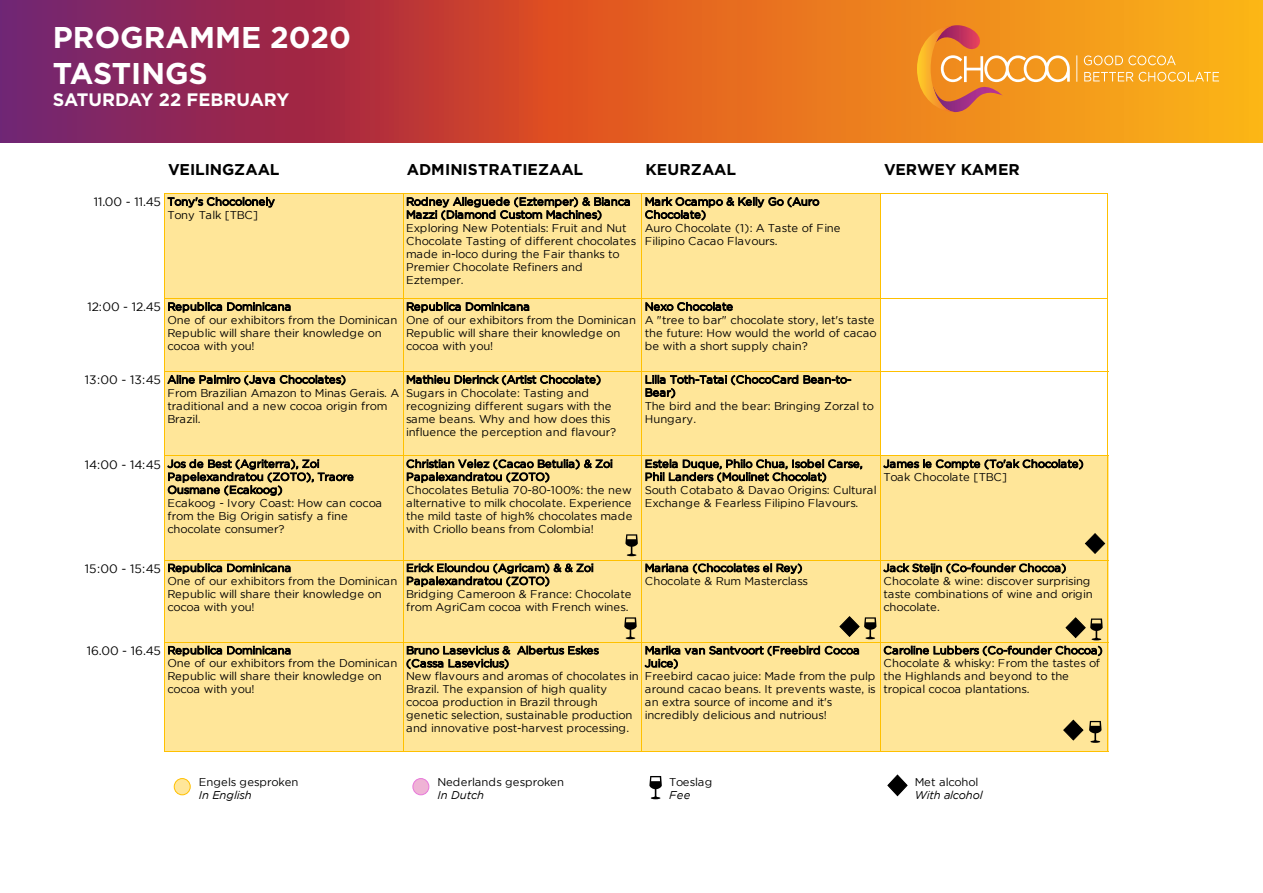
<style>
.page{position:relative;width:1263px;height:893px;background:#fff}
.page>*{position:absolute;margin:0;border:0;box-sizing:border-box;transform-origin:0 0}
.t1{font:700 30px/36px "Gotham";color:#fff}
.t2{font:700 18px "Gotham";color:#fff}
.t3{font:700 15.6px "Gotham";letter-spacing:-.005em;color:#000}
.t4{font:11.25px/13px "Gotham";letter-spacing:-.02em;color:#000}
.t5{font:11.25px/13px "Gotham";color:#000}
.t6{font:11.25px "Gotham";letter-spacing:.025em;color:#000}
.t7{font:italic 11.25px "Gotham";letter-spacing:-.015em;color:#000}
.t8{font:italic 11.25px "Gotham";letter-spacing:-.035em;color:#000}
.t9{font:10.95px/13px "Gotham";letter-spacing:-.02em;color:#000}
.t10{font:10.95px/13px "Gotham";color:#000}
.s1{font-size:12.15px}
</style>
<div class="page">
<svg style="left:0;top:0;width:1263px;height:142px;background:#c85932"></svg>
<svg style="left:1084px;top:55px;width:92px;height:10px"></svg>
<svg style="left:1084px;top:72px;width:49px;height:9px"></svg>
<svg style="left:1139px;top:72px;width:80px;height:10px"></svg>
<svg style="left:1076px;top:55px;width:1px;height:27px"></svg>
<svg style="left:917px;top:25px;width:153px;height:88px;background:#ed9335"></svg>
<div style="left:164px;top:193px;width:717px;height:263px;background:#ffe699"></div>
<div style="left:164px;top:456px;width:944px;height:295px;background:#ffe699"></div>
<hr style="left:165px;top:193px;width:238px;height:1px;background:#ffc000">
<hr style="left:164px;top:193px;width:1px;height:106px;background:#ffc000">
<hr style="left:165px;top:298px;width:238px;height:1px;background:#ffc000">
<hr style="left:403px;top:194px;width:1px;height:104px;background:#ffc000">
<hr style="left:164px;top:299px;width:1px;height:452px;background:#ffc000">
<hr style="left:403px;top:298px;width:1px;height:453px;background:#ffc000">
<hr style="left:641px;top:194px;width:1px;height:557px;background:#ffc000">
<hr style="left:880px;top:194px;width:1px;height:557px;background:#ffc000">
<hr style="left:1107px;top:194px;width:1px;height:557px;background:#ffc000">
<hr style="left:403px;top:193px;width:705px;height:1px;background:#ffc000">
<hr style="left:403px;top:298px;width:705px;height:1px;background:#ffc000">
<hr style="left:165px;top:371px;width:943px;height:1px;background:#ffc000">
<hr style="left:165px;top:456px;width:943px;height:1px;background:#ffc000">
<hr style="left:165px;top:560px;width:943px;height:1px;background:#ffc000">
<hr style="left:165px;top:642px;width:943px;height:1px;background:#ffc000">
<hr style="left:165px;top:751px;width:943px;height:1px;background:#ffc000">
<svg style="left:625px;top:534px;width:13px;height:22px"></svg>
<svg style="left:624px;top:617px;width:13px;height:22px"></svg>
<svg style="left:1085px;top:533px;width:21px;height:21px"></svg>
<svg style="left:1063px;top:719px;width:39px;height:24px"></svg>
<svg style="left:839px;top:616px;width:38px;height:23px"></svg>
<div style="left:174px;top:778px;width:16px;height:17px;background:#ffe699;border-radius:50%"></div>
<div style="left:174px;top:778px;width:17px;height:17px;border:1px solid #ffc000;border-radius:50%"></div>
<div style="left:413px;top:778px;width:16px;height:17px;background:#efb3d5;border-radius:50%"></div>
<div style="left:412px;top:778px;width:17px;height:17px;border:1px solid #e878da;border-radius:50%"></div>
<svg style="left:1065px;top:617px;width:38px;height:23px"></svg>
<svg style="left:887px;top:774px;width:21px;height:23px"></svg>
<svg style="left:649px;top:776px;width:13px;height:23px"></svg>
<h1 class="t1" style="left:53px;top:20px;width:300px">PROGRAMME 2020<br>TASTINGS</h1>
<h2 class="t2" style="left:53px;top:88px;width:238px">SATURDAY 22 FEBRUARY</h2>
<h3 class="t3" style="left:168px;top:159px;width:113px">VEILINGZAAL</h3>
<h3 class="t3" style="left:407px;top:159px;width:178px">ADMINISTRATIEZAAL</h3>
<h3 class="t3" style="left:646px;top:159px;width:92px">KEURZAAL</h3>
<h3 class="t3" style="left:884px;top:159px;width:137px">VERWEY KAMER</h3>
<p class="t9" style="left:94px;top:195px;width:183px"><span class="s1">11.00 - 11.45</span> Tony's Chocolonely</p>
<p class="t4" style="left:167px;top:208px;width:92px">Tony Talk [TBC]</p>
<p class="t9" style="left:406px;top:195px;width:226px">Rodney Alleguede (Eztemper) &amp; Bianca<br>Mazzi (Diamond Custom Machines)</p>
<p class="t4" style="left:406px;top:221px;width:232px">Exploring New Potentials: Fruit and Nut<br>Chocolate Tasting of different chocolates made in-loco during the Fair thanks to<br>Premier Chocolate Refiners and<br>Eztemper.</p>
<p class="t9" style="left:645px;top:195px;width:176px">Mark Ocampo &amp; Kelly Go (Auro<br>Chocolate)</p>
<p class="t4" style="left:645px;top:221px;width:197px">Auro Chocolate (1): A Taste of Fine<br>Filipino Cacao Flavours.</p>
<p class="t9" style="left:88px;top:300px;width:205px"><span class="s1">12:00 - 12.45</span> Republica Dominicana</p>
<p class="t4" style="left:167px;top:313px;width:231px">One of our exhibitors from the Dominican<br>Republic will share their knowledge on cocoa with you!</p>
<p class="t9" style="left:406px;top:300px;width:125px">Republica Dominicana</p>
<p class="t4" style="left:406px;top:313px;width:231px">One of our exhibitors from the Dominican<br>Republic will share their knowledge on cocoa with you!</p>
<p class="t9" style="left:85px;top:373px;width:262px"><span class="s1">13:00 - 13:45</span> Aline Palmiro (Java Chocolates)</p>
<p class="t4" style="left:167px;top:386px;width:233px">From Brazilian Amazon to Minas Gerais. A traditional and a new cocoa origin from<br>Brazil.</p>
<p class="t9" style="left:406px;top:373px;width:196px">Mathieu Dierinck (Artist Chocolate)</p>
<p class="t5" style="left:406px;top:386px;width:212px">Sugars in Chocolate: Tasting and recognizing different sugars with the same beans. Why and how does this influence the perception and flavour?</p>
<p class="t9" style="left:167px;top:457px;width:188px;text-indent:-82px"><span class="s1">14:00 - 14:45</span> Jos de Best (Agriterra), Zoi<br>Papelexandratou (ZOTO), Traore<br>Ousmane (Ecakoog)</p>
<p class="t4" style="left:167px;top:496px;width:216px">Ecakoog - Ivory Coast: How can cocoa from the Big Origin satisfy a fine chocolate consumer?</p>
<p class="t10" style="left:406px;top:457px;width:208px">Christian Velez (Cacao Betulia) &amp; Zoi<br>Papalexandratou (ZOTO)</p>
<p class="t4" style="left:406px;top:483px;width:228px;text-align:justify">Chocolates Betulia 70-80-100%: the new alternative to milk chocolate. Experience the mild taste of high% chocolates made with Criollo beans from Colombia!</p>
<p class="t9" style="left:645px;top:300px;width:90px">Nexo Chocolate</p>
<p class="t4" style="left:645px;top:313px;width:234px">A "tree to bar" chocolate story, let's taste the future: How would the world of cacao be with a short supply chain?</p>
<p class="t9" style="left:645px;top:373px;width:208px">Lilla Toth-Tatai (ChocoCard Bean-to-<br>Bear)</p>
<p class="t5" style="left:645px;top:399px;width:231px">The bird and the bear: Bringing Zorzal to<br>Hungary.</p>
<p class="t10" style="left:645px;top:457px;width:219px">Estela Duque, Philo Chua, Isobel Carse,<br>Phil Landers (Moulinet Chocolat)</p>
<p class="t5" style="left:645px;top:483px;width:233px">South Cotabato &amp; Davao Origins: Cultural<br>Exchange &amp; Fearless Filipino Flavours.</p>
<p class="t9" style="left:883px;top:457px;width:202px">James le Compte (To'ak Chocolate)</p>
<p class="t4" style="left:883px;top:470px;width:125px">Toak Chocolate [TBC]</p>
<p class="t9" style="left:85px;top:561px;width:208px"><span class="s1">15:00 - 15:45</span> Republica Dominicana</p>
<p class="t4" style="left:167px;top:574px;width:231px">One of our exhibitors from the Dominican<br>Republic will share their knowledge on cocoa with you!</p>
<p class="t10" style="left:406px;top:561px;width:189px">Erick Eloundou (Agricam) &amp; &amp; Zoi<br>Papalexandratou (ZOTO)</p>
<p class="t4" style="left:406px;top:587px;width:227px">Bridging Cameroon &amp; France: Chocolate from AgriCam cocoa with French wines.</p>
<p class="t9" style="left:645px;top:561px;width:159px">Mariana (Chocolates el Rey)</p>
<p class="t4" style="left:645px;top:574px;width:165px">Chocolate &amp; Rum Masterclass</p>
<p class="t9" style="left:883px;top:561px;width:184px">Jack Steijn (Co-founder Chocoa)</p>
<p class="t4" style="left:883px;top:574px;width:211px">Chocolate &amp; wine: discover surprising taste combinations of wine and origin chocolate.</p>
<p class="t9" style="left:87px;top:644px;width:206px"><span class="s1">16.00 - 16.45</span> Republica Dominicana</p>
<p class="t4" style="left:167px;top:657px;width:231px">One of our exhibitors from the Dominican<br>Republic will share their knowledge on cocoa with you!</p>
<p class="t9" style="left:406px;top:644px;width:194px">Bruno Lasevicius &amp; Albertus Eskes (Cassa Lasevicius)</p>
<p class="t4" style="left:406px;top:670px;width:234px">New flavours and aromas of chocolates in Brazil. The expansion of high quality cocoa production in Brazil through genetic selection, sustainable production and innovative post-harvest processing.</p>
<p class="t9" style="left:645px;top:644px;width:216px">Marika van Santvoort (Freebird Cocoa<br>Juice)</p>
<p class="t4" style="left:645px;top:670px;width:233px">Freebird cacao juice: Made from the pulp around cacao beans. It prevents waste, is an extra source of income and it's incredibly delicious and nutrious!</p>
<p class="t10" style="left:883px;top:644px;width:221px">Caroline Lubbers (Co-founder Chocoa)</p>
<p class="t4" style="left:883px;top:657px;width:218px">Chocolate &amp; whisky: From the tastes of the Highlands and beyond to the tropical cocoa plantations.</p>
<p class="t6" style="left:199px;top:776px;width:101px">Engels gesproken</p>
<p class="t8" style="left:199px;top:789px;width:54px">In English</p>
<p class="t6" style="left:437px;top:776px;width:128px">Nederlands gesproken</p>
<p class="t7" style="left:437px;top:789px;width:48px">In Dutch</p>
<p class="t4" style="left:669px;top:775px;width:45px">Toeslag</p>
<p class="t7" style="left:669px;top:789px;width:23px">Fee</p>
<p class="t4" style="left:915px;top:775px;width:65px">Met alcohol</p>
<p class="t7" style="left:915px;top:789px;width:70px">With alcohol</p>
</div>
